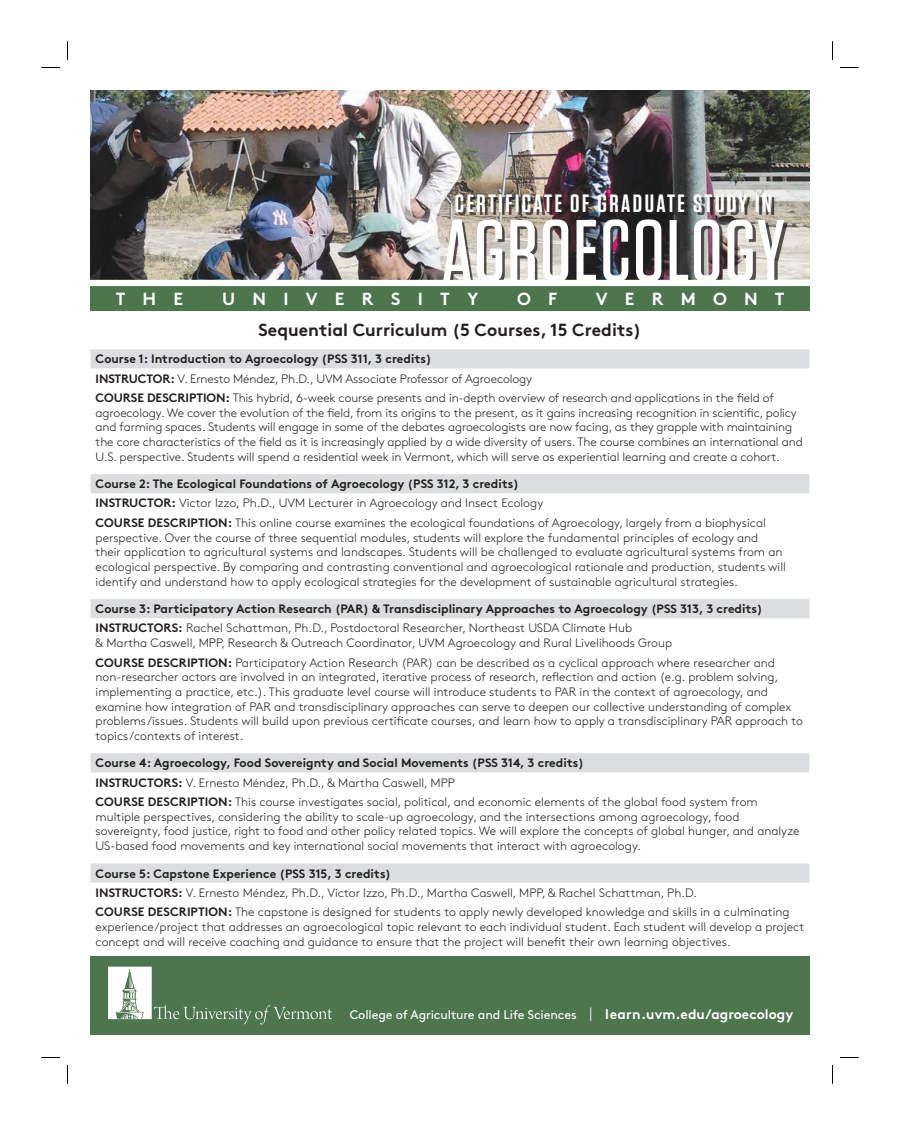
<style>
.page{position:relative;width:900px;height:1125px;background:#fff}
.page>*{position:absolute;margin:0;border:0;box-sizing:border-box;transform-origin:0 0}
.t1{font:500 87.5px "Tungsten";letter-spacing:.02em;color:#fff}
.t2{font:600 25px "Tungsten";letter-spacing:.1em;color:#fff}
.t3{font:700 17.5px "Brown Std";color:#231f20}
.t4{font:700 17.5px "Brown Std";letter-spacing:.985em;color:#fff}
.t5{font:12.5px "Brown Std";letter-spacing:-.01em;color:#fff}
.t6{font:300 12.25px/14.6px "Brown Std";color:#231f20}
.t7{font:700 12.25px/19.4px "Brown Std";color:#231f20}
.s1{font-weight:300}
.s2{font-weight:700}
.s3{font-weight:300;font-size:15px}
.s4{font-weight:700;font-size:13.75px}
</style>
<div class="page">
<svg style="left:91px;top:349px;width:718px;height:534px"></svg>
<div style="left:90px;top:957px;width:720px;height:78px;background:#4d754e"></div>
<svg style="left:108px;top:967px;width:224px;height:57px"></svg>
<img style="left:90px;top:90px;width:720px;height:190px">
<div style="left:90px;top:285px;width:720px;height:26px;background:#4d754e"></div>
<div style="left:446px;top:197px;width:341px;height:87px;background:#231f20;opacity:.75"></div>
<div style="left:84px;top:280px;width:733px;height:6px;background:#fff"></div>
<svg style="left:41px;top:67px;width:19px;height:1px"></svg>
<svg style="left:840px;top:67px;width:19px;height:1px"></svg>
<svg style="left:41px;top:1057px;width:19px;height:1px"></svg>
<svg style="left:840px;top:1057px;width:19px;height:1px"></svg>
<svg style="left:67px;top:41px;width:1px;height:19px"></svg>
<svg style="left:67px;top:1065px;width:1px;height:19px"></svg>
<svg style="left:832px;top:41px;width:1px;height:19px"></svg>
<svg style="left:832px;top:1065px;width:1px;height:19px"></svg>
<h2 class="t2" style="left:455px;top:191px;width:318px">CERTIFICATE OF GRADUATE STUDY IN</h2>
<h1 class="t1" style="left:442px;top:205px;width:345px">AGROECOLOGY</h1>
<h3 class="t4" style="left:116px;top:288px;width:69px">The</h3>
<h3 class="t4" style="left:222px;top:288px;width:148px">Univer</h3>
<h3 class="t4" style="left:391px;top:288px;width:89px">sity</h3>
<h3 class="t4" style="left:517px;top:288px;width:42px">o f</h3>
<h3 class="t4" style="left:596px;top:288px;width:189px">Ver mont</h3>
<h3 class="t3" style="left:258px;top:319px;width:385px">Sequential Curriculum (5 Courses, 15 Credits)</h3>
<p class="t7" style="left:96px;top:349px;width:438px">Course 1: I ntroduction to Agroecology (PSS 311, 3 credits)<br>INSTRUCTOR: <span class="s1">V. Ernesto Méndez, Ph.D., UVM Associate Professor of Agroecology<br></span>COURSE DESCRI PTION</p>
<p class="t6" style="left:96px;top:391px;width:709px;text-indent:130px"><span class="s2">:</span> This hybrid, 6-week course presents and in-depth overview of research and applications in the field of agroecology. We cover the evolution of the field, from its origins to the present, as it gains increasing recognition in scientific, policy and farming spaces. Students will engage in some of the debates agroecologists are now facing, as they grapple with maintaining the core characteristics of the field as it is increasingly applied by a wide diversity of users. The course combines an international and U.S. perspective. Students will spend a residential week in Vermont, which will serve as experiential learning and create a cohort.</p>
<p class="t7" style="left:96px;top:474px;width:449px">Course 2: The Ecological Foundations of Agroecology (PSS 312, 3 credits)<br>INSTRUCTOR: <span class="s1">Victor Izzo, Ph.D., UVM Lecturer in Agroecology and Insect Ecology<br></span>COURSE DESCRI PTION</p>
<p class="t6" style="left:96px;top:516px;width:692px;text-indent:132px"><span class="s2">:</span> This online course examines the ecological foundations of Agroecology, largely from a biophysical perspective. Over the course of three sequential modules, students will explore the fundamental principles of ecology and their application to agricultural systems and landscapes. Students will be challenged to evaluate agricultural systems from an ecological perspective. By comparing and contrasting conventional and agroecological rationale and production, students will identify and understand how to apply ecological strategies for the development of sustainable agricultural strategies.</p>
<p class="t7" style="left:96px;top:599px;width:669px">Course 3: Participatory Action Research (PAR) &amp; Transdisciplinary Approaches to Agroecology (PSS 313, 3 credits)<br>INSTRUCTORS: <span class="s1">Rachel Schattman, Ph.D., Postdoctoral Researcher, Northeast USDA Climate Hub</span></p>
<p class="t6" style="left:96px;top:636px;width:578px">&amp; Martha Caswell, MPP, Research &amp; Outreach Coordinator, UVM Agroecology and Rural Livelihoods Group</p>
<p class="t7" style="left:96px;top:653px;width:118px">COURSE DESCRI PTION</p>
<p class="t6" style="left:96px;top:655px;width:709px;text-indent:132px"><span class="s2">:</span> Participatory Action Research (PAR) can be described as a cyclical approach where researcher and non-researcher actors are involved in an integrated, iterative process of research, reflection and action (e.g. problem solving, implementing a practice, etc.). This graduate level course will introduce students to PAR in the context of agroecology, and examine how integration of PAR and transdisciplinary approaches can serve to deepen our collective understanding of complex problems/issues. Students will build upon previous certificate courses, and learn how to apply a transdisciplinary PAR approach to topics/contexts of interest.</p>
<p class="t7" style="left:96px;top:753px;width:490px">Course 4: Agroecology, Food Sovereignty and Social M ovements (PSS 314, 3 credits)<br>INSTRUCTORS: <span class="s1">V. Ernesto Méndez, Ph.D., &amp; Martha Caswell, MPP<br></span>COURSE DESCRI PTION</p>
<p class="t6" style="left:96px;top:795px;width:705px;text-indent:132px"><span class="s2">:</span> This course investigates social, political, and economic elements of the global food system from multiple perspectives, considering the ability to scale-up agroecology, and the intersections among agroecology, food sovereignty, food justice, right to food and other policy related topics. We will explore the concepts of global hunger, and analyze US-based food movements and key international social movements that interact with agroecology.</p>
<p class="t6" style="left:96px;top:864px;width:603px;line-height:19.4px"><span class="s2">Course 5: Capstone Experience (PSS 315, 3 credits)<br>INSTRUCTORS:</span> V. Ernesto Méndez, Ph.D., Victor Izzo, Ph.D., Martha Caswell, MPP, &amp; Rachel Schattman, Ph.D.<br><span class="s2">COURSE DESCRI PTION</span></p>
<p class="t6" style="left:96px;top:905px;width:710px;text-indent:132px"><span class="s2">:</span> The capstone is designed for students to apply newly developed knowledge and skills in a culminating experience/project that addresses an agroecological topic relevant to each individual student. Each student will develop a project concept and will receive coaching and guidance to ensure that the project will benefit their own learning objectives.</p>
<p class="t5" style="left:350px;top:1008px;width:445px">College of Agriculture and Life Sciences <span class="s3">|</span> <span class="s4">learn.uvm.edu/agroecology</span></p>
</div>
